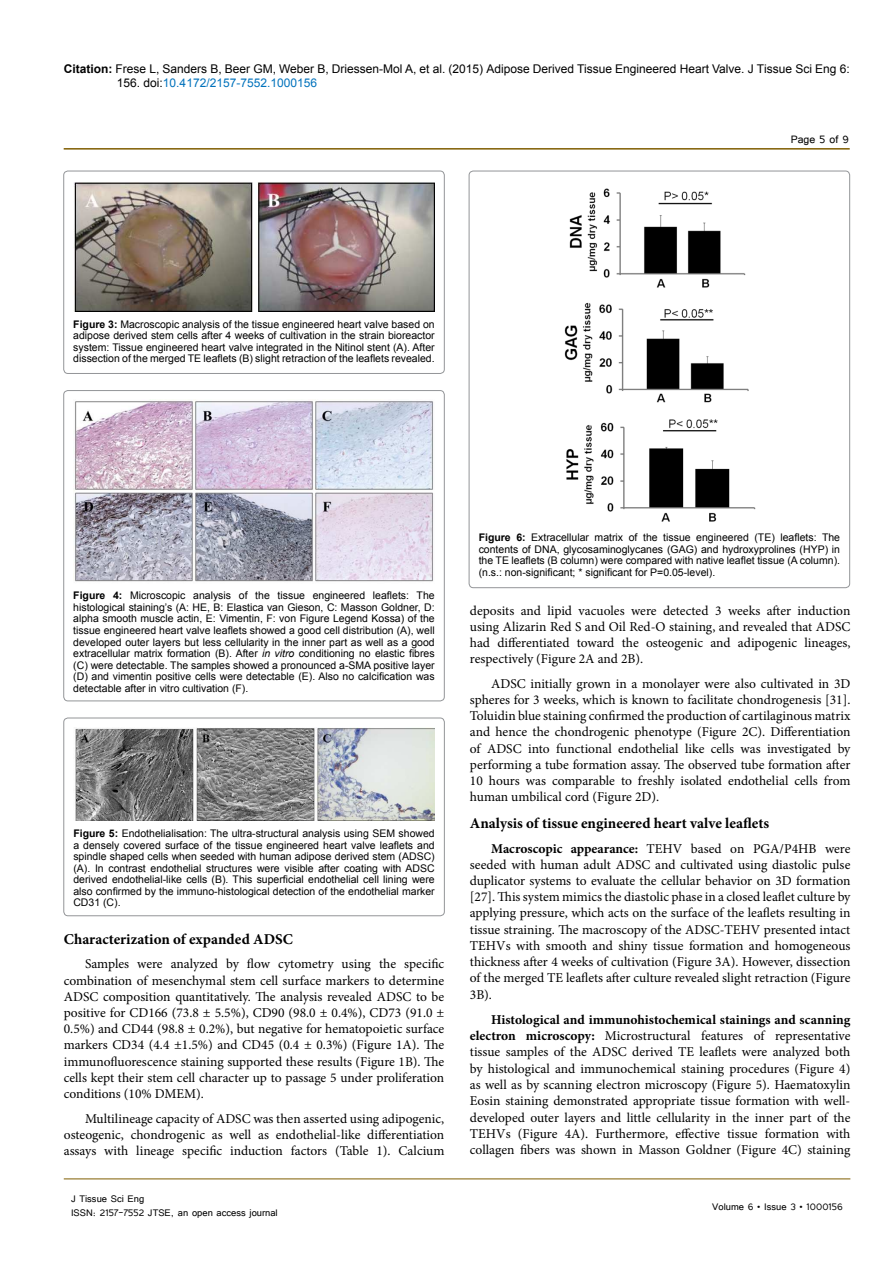
<style>
.page{position:relative;width:893px;height:1263px;background:#fff}
.page>*{position:absolute;margin:0;border:0;box-sizing:border-box;transform-origin:0 0}
.t1{font:700 15px "Minion Pro";color:#000}
.t2{font:13.5px/16.2px "Minion Pro";color:#000;text-align:justify}
.t3{font:13.5px "Tunga";color:#000}
.t4{font:12px/14.4px "Arial";color:#000}
.t5{font:12px/14.4px "Tunga";color:#000}
.t6{font:10.5px/11.6px "Arial";color:#000;text-align:justify}
.s1{font-weight:700}
.s2{color:#0072bc}
.s3{font-style:italic}
</style>
<div class="page">
<hr style="left:64px;top:148px;width:786px;height:2px;background:#7f5d00">
<hr style="left:64px;top:1179px;width:786px;height:1px;background:#7f5d00">
<div style="left:64px;top:171px;width:380px;height:202px;border:1px solid #939598;border-radius:4px"></div>
<img style="left:73px;top:182px;width:362px;height:129px">
<div style="left:64px;top:390px;width:380px;height:311px;border:1px solid #939598;border-radius:4px"></div>
<img style="left:73px;top:401px;width:360px;height:181px">
<div style="left:64px;top:718px;width:380px;height:198px;border:1px solid #939598;border-radius:4px"></div>
<img style="left:75px;top:727px;width:360px;height:94px">
<img style="left:564px;top:188px;width:191px;height:334px">
<p class="t4" style="left:117px;top:62px;width:734px;text-indent:-53px"><span class="s1">Citation:</span> Frese L, Sanders B, Beer GM, Weber B, Driessen-Mol A, et al. (2015) Adipose Derived Tissue Engineered Heart Valve. J Tissue Sci Eng 6:<br>156. doi:<span class="s2">10.4172/2157-7552.1000156</span></p>
<p class="t3" style="left:791px;top:130px;width:60px">Page 5 of 9</p>
<p class="t6" style="left:73px;top:319px;width:363px"><span class="s1">Figure 3:</span> Macroscopic analysis of the tissue engineered heart valve based on adipose derived stem cells after 4 weeks of cultivation in the strain bioreactor system: Tissue engineered heart valve integrated in the Nitinol stent (A). After dissection of the merged TE leaflets (B) slight retraction of the leaflets revealed.</p>
<p class="t6" style="left:73px;top:590px;width:363px"><span class="s1">Figure 4:</span> Microscopic analysis of the tissue engineered leaflets: The histological staining’s (A: HE, B: Elastica van Gieson, C: Masson Goldner, D: alpha smooth muscle actin, E: Vimentin, F: von Figure Legend Kossa) of the tissue engineered heart valve leaflets showed a good cell distribution (A), well developed outer layers but less cellularity in the inner part as well as a good extracellular matrix formation (B). After <span class="s3">in vitro</span> conditioning no elastic fibres (C) were detectable. The samples showed a pronounced a-SMA positive layer (D) and vimentin positive cells were detectable (E). Also no calcification was detectable after in vitro cultivation (F).</p>
<p class="t6" style="left:73px;top:828px;width:363px"><span class="s1">Figure 5:</span> Endothelialisation: The ultra-structural analysis using SEM showed a densely covered surface of the tissue engineered heart valve leaflets and spindle shaped cells when seeded with human adipose derived stem (ADSC) (A). In contrast endothelial structures were visible after coating with ADSC derived endothelial-like cells (B). This superficial endothelial cell lining were also confirmed by the immuno-histological detection of the endothelial marker CD31 (C).</p>
<p class="t1" style="left:64px;top:933px;width:231px">Characterization of expanded ADSC</p>
<p class="t2" style="left:64px;top:957px;width:382px;text-indent:21px">Samples were analyzed by flow cytometry using the specific combination of mesenchymal stem cell surface markers to determine ADSC composition quantitatively. The analysis revealed ADSC to be positive for CD166 (73.8 ± 5.5%), CD90 (98.0 ± 0.4%), CD73 (91.0 ± 0.5%) and CD44 (98.8 ± 0.2%), but negative for hematopoietic surface markers CD34 (4.4 ±1.5%) and CD45 (0.4 ± 0.3%) (Figure 1A). The immunofluorescence staining supported these results (Figure 1B). The cells kept their stem cell character up to passage 5 under proliferation conditions (10% DMEM).</p>
<p class="t2" style="left:64px;top:1111px;width:382px;text-indent:21px">Multilineage capacity of ADSC was then asserted using adipogenic, osteogenic, chondrogenic as well as endothelial-like differentiation assays with lineage specific induction factors (Table 1). Calcium</p>
<p class="t5" style="left:71px;top:1190px;width:208px">J Tissue Sci Eng<br>ISSN: 2157-7552 JTSE, an open access journal</p>
<p class="t6" style="left:479px;top:532px;width:363px"><span class="s1">Figure 6:</span> Extracellular matrix of the tissue engineered (TE) leaflets: The contents of DNA, glycosaminoglycanes (GAG) and hydroxyprolines (HYP) in the TE leaflets (B column) were compared with native leaflet tissue (A column). (n.s.: non-significant; * significant for P=0.05-level).</p>
<p class="t2" style="left:470px;top:603px;width:382px">deposits and lipid vacuoles were detected 3 weeks after induction using Alizarin Red S and Oil Red-O staining, and revealed that ADSC had differentiated toward the osteogenic and adipogenic lineages, respectively (Figure 2A and 2B).</p>
<p class="t2" style="left:470px;top:676px;width:382px;text-indent:21px">ADSC initially grown in a monolayer were also cultivated in 3D spheres for 3 weeks, which is known to facilitate chondrogenesis [31].<br>Toluidin blue staining confirmed the production of cartilaginous matrix and hence the chondrogenic phenotype (Figure 2C). Differentiation of ADSC into functional endothelial like cells was investigated by performing a tube formation assay. The observed tube formation after 10 hours was comparable to freshly isolated endothelial cells from human umbilical cord (Figure 2D).</p>
<p class="t1" style="left:470px;top:817px;width:301px">Analysis of tissue engineered heart valve leaflets</p>
<p class="t2" style="left:470px;top:841px;width:382px;text-indent:21px"><span class="s1">Macroscopic appearance:</span> TEHV based on PGA/P4HB were seeded with human adult ADSC and cultivated using diastolic pulse duplicator systems to evaluate the cellular behavior on 3D formation [27]. This system mimics the diastolic phase in a closed leaflet culture by applying pressure, which acts on the surface of the leaflets resulting in tissue straining. The macroscopy of the ADSC-TEHV presented intact TEHVs with smooth and shiny tissue formation and homogeneous thickness after 4 weeks of cultivation (Figure 3A). However, dissection of the merged TE leaflets after culture revealed slight retraction (Figure 3B).</p>
<p class="t2" style="left:470px;top:1012px;width:382px;text-indent:21px"><span class="s1">Histological and immunohistochemical stainings and scanning electron microscopy:</span> Microstructural features of representative tissue samples of the ADSC derived TE leaflets were analyzed both by histological and immunochemical staining procedures (Figure 4) as well as by scanning electron microscopy (Figure 5). Haematoxylin Eosin staining demonstrated appropriate tissue formation with well&shy;developed outer layers and little cellularity in the inner part of the TEHVs (Figure 4A). Furthermore, effective tissue formation with collagen fibers was shown in Masson Goldner (Figure 4C) staining</p>
<p class="t5" style="left:712px;top:1199px;width:132px">Volume 6 • Issue 3 • 1000156</p>
</div>
